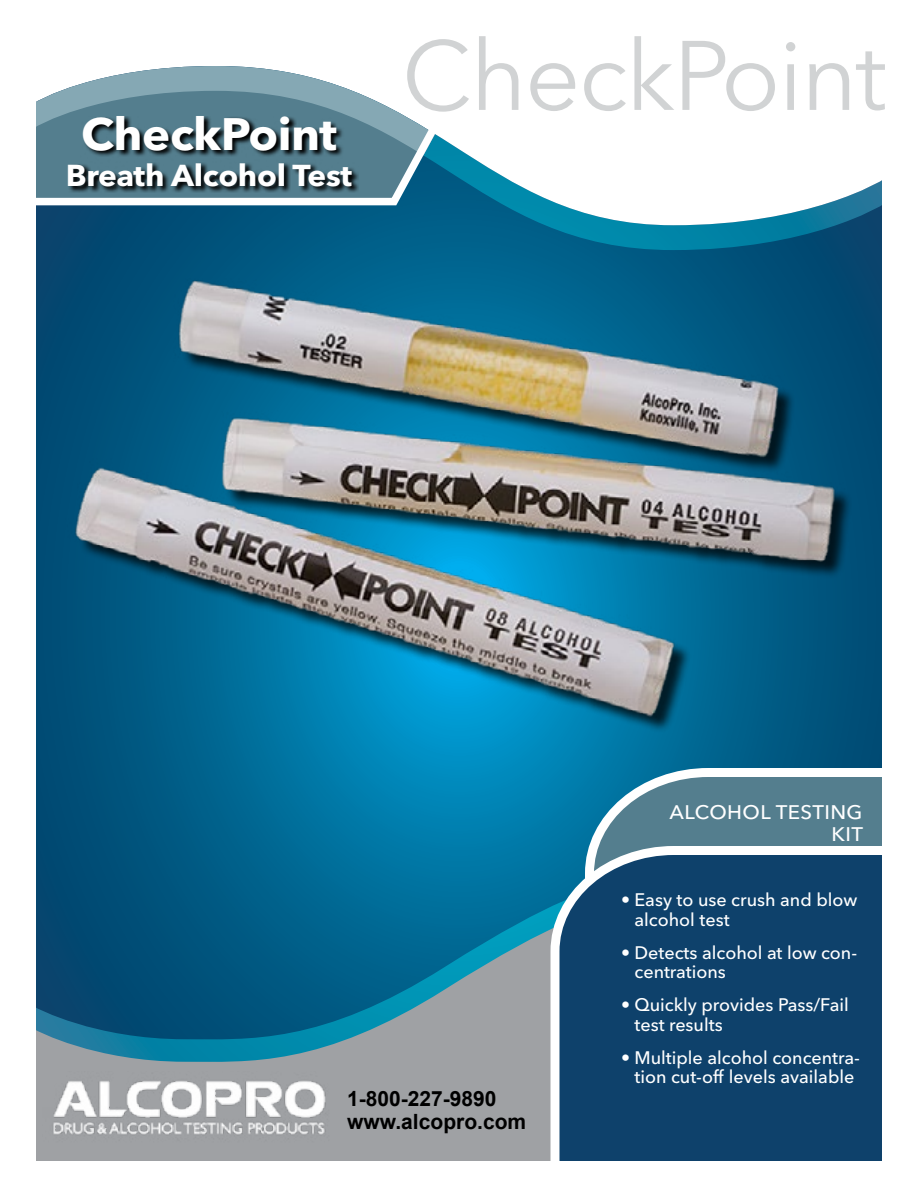
<style>
.page{position:relative;width:918px;height:1188px;background:#fff}
.page>*{position:absolute;margin:0;border:0;box-sizing:border-box;transform-origin:0 0}
.t1{font:97.5px "Avenir Next LT Pro";letter-spacing:-.02em;color:#d1d3d4}
.t2{font:700 45px "Avenir Next LT Pro";letter-spacing:-.01em;color:#fff;scale:1.05 1}
.t3{font:700 30px "Avenir Next LT Pro";letter-spacing:-.01em;color:#fff;scale:1.05 1}
.t4{font:700 21px/22.5px "Arial";color:#000}
.t5{font:500 19.5px/22.5px "Avenir Next LT Pro";letter-spacing:.02em;color:#fff;text-align:right;scale:1.05 1}
.t6{font:500 18px/19.5px "Avenir Next LT Pro";color:#fff}
</style>
<div class="page">
<svg style="left:36px;top:756px;width:846px;height:135px;background:#006a97"></svg>
<svg style="left:36px;top:891px;width:510px;height:23px;background:#00608a"></svg>
<svg style="left:36px;top:914px;width:510px;height:247px;background:#477d94"></svg>
<svg style="left:36px;top:66px;width:846px;height:165px"></svg>
<svg style="left:68px;top:116px;width:291px;height:76px;background:#385560"></svg>
<svg style="left:577px;top:764px;width:305px;height:77px;background:#578a9e"></svg>
<svg style="left:546px;top:841px;width:336px;height:320px;background:#1d4e75"></svg>
<img style="left:42px;top:1071px;width:292px;height:72px">
<img style="left:36px;top:231px;width:846px;height:525px">
<h2 class="t2" style="left:81px;top:106px;width:245px">CheckPoint</h2>
<h3 class="t3" style="left:66px;top:157px;width:274px">Breath Alcohol Test</h3>
<h1 class="t1" style="left:402px;top:18px;width:486px">CheckPoint</h1>
<p class="t5" style="left:670px;top:801px;width:186px">ALCOHOL TESTING<br>KIT</p>
<p class="t6" style="left:634px;top:890px;width:224px;text-indent:-14px">• Easy to use crush and blow alcohol test</p>
<p class="t6" style="left:634px;top:943px;width:224px;text-indent:-14px">• Detects alcohol at low con&shy;centrations</p>
<p class="t6" style="left:634px;top:995px;width:216px;text-indent:-14px">• Quickly provides Pass/Fail test results</p>
<p class="t6" style="left:621px;top:1048px;width:240px;text-align:center">• Multiple alcohol concentra&shy;tion cut-off levels available</p>
<p class="t4" style="left:347px;top:1088px;width:180px">1-800-227-9890 www.alcopro.com</p>
</div>
